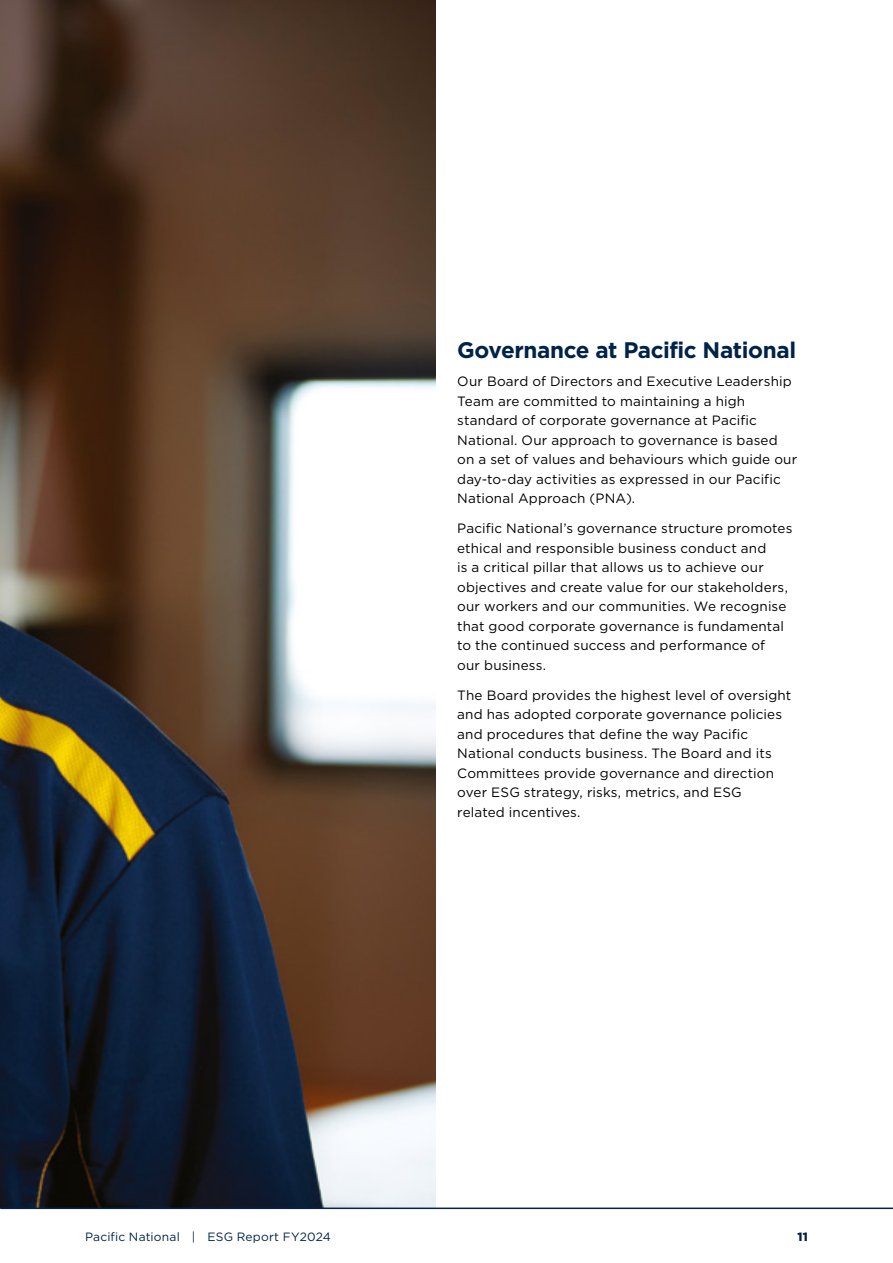
<style>
.page{position:relative;width:893px;height:1263px;background:#fff}
.page>*{position:absolute;margin:0;border:0;box-sizing:border-box;transform-origin:0 0}
.t1{font:700 22.5px "Gotham";letter-spacing:-.02em;color:#002347}
.t2{font:13.5px/19.5px "Gotham";letter-spacing:.01em;color:#000}
.t3{font:12px "Gotham";letter-spacing:.015em;color:#002347}
.t4{font:900 12px "Gotham";color:#002347}
</style>
<div class="page">
<img style="left:0;top:0;width:436px;height:1207px">
<hr style="left:0;top:1207px;width:893px;height:2px;background:#002347">
<h1 class="t1" style="left:457px;top:335px;width:340px">Governance at Pacific National</h1>
<p class="t2" style="left:457px;top:371px;width:341px">Our Board of Directors and Executive Leadership Team are committed to maintaining a high standard of corporate governance at Pacific National. Our approach to governance is based on a set of values and behaviours which guide our day-to-day activities as expressed in our Pacific National Approach (PNA).</p>
<p class="t2" style="left:457px;top:518px;width:337px">Pacific National’s governance structure promotes ethical and responsible business conduct and<br>is a critical pillar that allows us to achieve our objectives and create value for our stakeholders, our workers and our communities. We recognise that good corporate governance is fundamental to the continued success and performance of<br>our business.</p>
<p class="t2" style="left:457px;top:685px;width:336px">The Board provides the highest level of oversight and has adopted corporate governance policies and procedures that define the way Pacific National conducts business. The Board and its Committees provide governance and direction over ESG strategy, risks, metrics, and ESG related incentives.</p>
<p class="t3" style="left:85px;top:1229px;width:247px">Pacific National | ESG Report FY2024</p>
<p class="t4" style="left:798px;top:1228px;width:12px">11</p>
</div>
